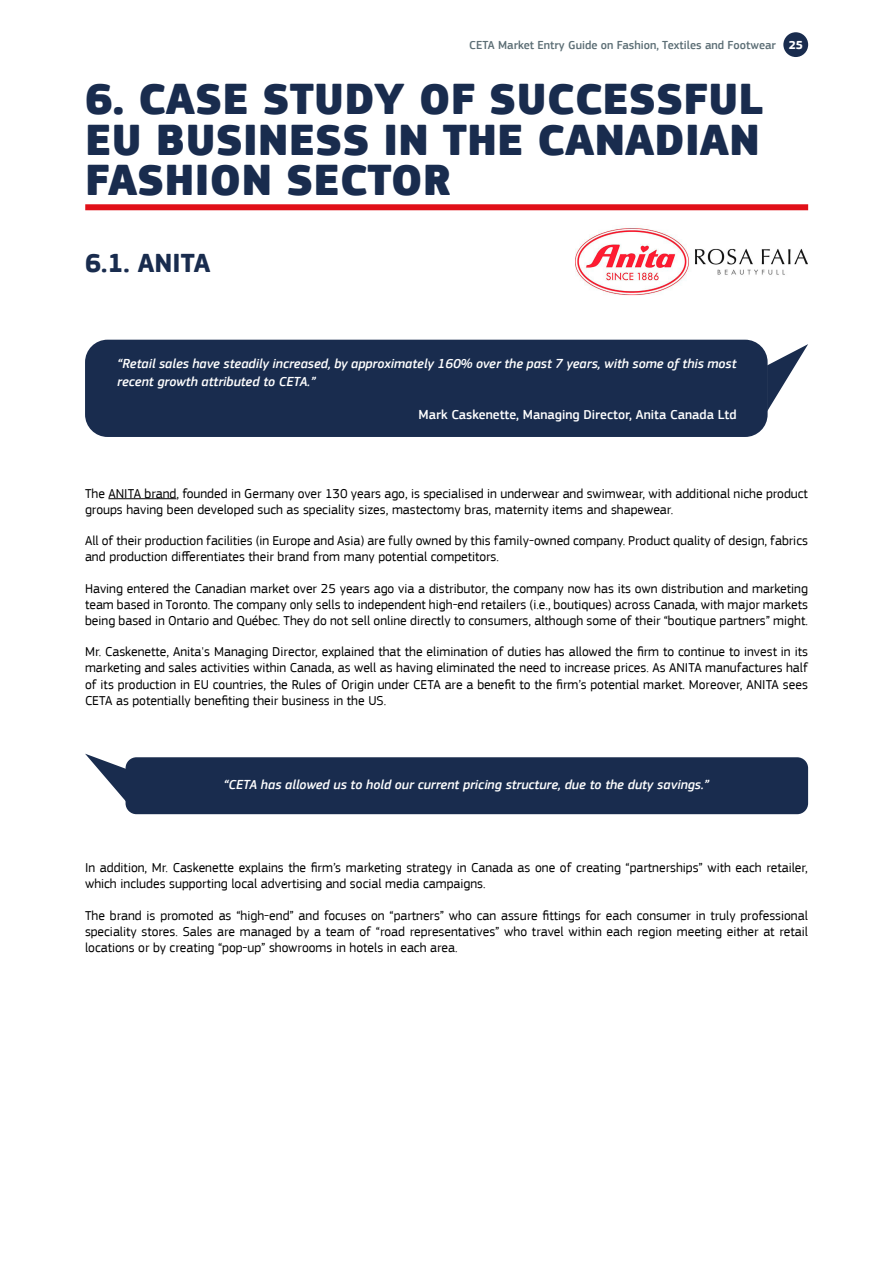
<style>
.page{position:relative;width:893px;height:1263px;background:#fff}
.page>*{position:absolute;margin:0;border:0;box-sizing:border-box;transform-origin:0 0}
.t1{font:900 45px/40.5px "EC Square Sans Pro Extra";color:#192c4e;text-align:justify}
.t2{font:700 27px "EC Square Sans Pro";color:#192c4e}
.t3{font:13.5px/16.2px "EC Square Sans Pro";color:#000}
.t4{font:italic 500 13.5px/18px "EC Square Sans Pro";color:#fff}
.t5{font:500 13.5px "EC Square Sans Pro";color:#fff}
.t6{font:500 12px "EC Square Sans Pro";color:#5c6e75}
.s1{font-weight:700;color:#fff}
</style>
<div class="page">
<div style="left:783px;top:32px;width:25px;height:25px;background:#192c4e;border-radius:50%"></div>
<hr style="left:108px;top:498px;width:68px;height:1px;background:#000">
<img style="left:575px;top:227px;width:232px;height:69px">
<svg style="left:767px;top:344px;width:41px;height:66px"></svg>
<div style="left:85px;top:340px;width:683px;height:97px;background:#192c4e;border-radius:22px"></div>
<svg style="left:85px;top:754px;width:41px;height:48px"></svg>
<div style="left:126px;top:757px;width:682px;height:57px;background:#192c4e;border-radius:11px"></div>
<div style="left:85px;top:204px;width:723px;height:6px;background:#e11018"></div>
<p class="t6" style="left:469px;top:38px;width:335px">CETA Market Entry Guide on Fashion, Textiles and Footwear <span class="s1">25</span></p>
<h1 class="t1" style="left:85px;top:81px;width:679px">6. CASE STUDY OF SUCCESSFUL EU BUSINESS IN THE CANADIAN FASHION SECTOR</h1>
<h2 class="t2" style="left:85px;top:247px;width:127px">6.1. ANITA</h2>
<p class="t4" style="left:117px;top:355px;width:621px">“Retail sales have steadily increased, by approximately 160% over the past 7 years, with some of this most recent growth attributed to CETA.”</p>
<p class="t5" style="left:419px;top:407px;width:319px">Mark Caskenette, Managing Director, Anita Canada Ltd</p>
<p class="t3" style="left:85px;top:485px;width:724px">The ANITA brand, founded in Germany over 130 years ago, is specialised in underwear and swimwear, with additional niche product groups having been developed such as speciality sizes, mastectomy bras, maternity items and shapewear.</p>
<p class="t3" style="left:85px;top:533px;width:724px">All of their production facilities (in Europe and Asia) are fully owned by this family-owned company. Product quality of design, fabrics and production differentiates their brand from many potential competitors.</p>
<p class="t3" style="left:85px;top:580px;width:724px;text-align:justify">Having entered the Canadian market over 25 years ago via a distributor, the company now has its own distribution and marketing team based in Toronto. The company only sells to independent high-end retailers (i.e., boutiques) across Canada, with major markets being based in Ontario and Québec. They do not sell online directly to consumers, although some of their “boutique partners” might.</p>
<p class="t3" style="left:85px;top:644px;width:724px;text-align:justify">Mr. Caskenette, Anita's Managing Director, explained that the elimination of duties has allowed the firm to continue to invest in its marketing and sales activities within Canada, as well as having eliminated the need to increase prices. As ANITA manufactures half of its production in EU countries, the Rules of Origin under CETA are a benefit to the firm’s potential market. Moreover, ANITA sees CETA as potentially benefiting their business in the US.</p>
<p class="t4" style="left:223px;top:776px;width:487px">“CETA has allowed us to hold our current pricing structure, due to the duty savings.”</p>
<p class="t3" style="left:85px;top:860px;width:724px">In addition, Mr. Caskenette explains the firm’s marketing strategy in Canada as one of creating “partnerships” with each retailer, which includes supporting local advertising and social media campaigns.</p>
<p class="t3" style="left:85px;top:907px;width:724px;text-align:justify">The brand is promoted as “high-end” and focuses on “partners” who can assure fittings for each consumer in truly professional speciality stores. Sales are managed by a team of “road representatives” who travel within each region meeting either at retail locations or by creating “pop-up” showrooms in hotels in each area.</p>
</div>
